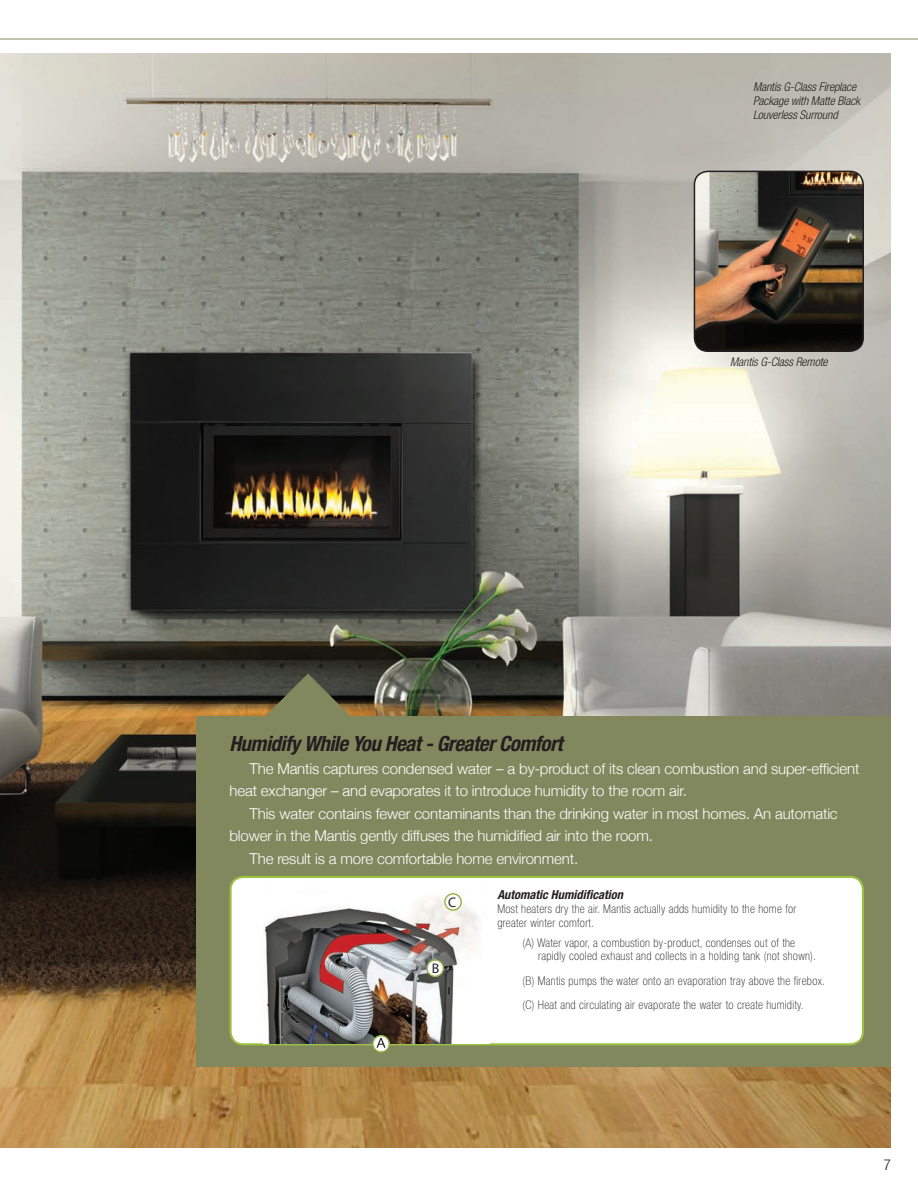
<style>
.page{position:relative;width:918px;height:1188px;background:#fff}
.page>*{position:absolute;margin:0;border:0;box-sizing:border-box;transform-origin:0 0}
.t1{font:italic 700 condensed 21px "Helvetica Neue";letter-spacing:-.025em;color:#231f20}
.t2{font:300 15px "Helvetica Neue";letter-spacing:-.01em;color:#fff}
.t3{font:300 condensed 15px "Helvetica Neue";color:#231f20}
.t4{font:13.95px "Myriad";color:#231f20}
.t5{font:italic 700 condensed 12.45px "Helvetica Neue";color:#231f20}
.t6{font:100 condensed 12px/13.8px "Helvetica Neue";letter-spacing:.025em;color:#231f20}
.t7{font:italic 300 condensed 12px/14.4px "Helvetica Neue";letter-spacing:-.01em;color:#231f20}
</style>
<div class="page">
<img style="left:0;top:54px;width:891px;height:1094px">
<svg style="left:266px;top:673px;width:84px;height:43px;background:#616449"></svg>
<div style="left:196px;top:716px;width:695px;height:351px;background:#81885e"></div>
<div style="left:231px;top:877px;width:632px;height:167px;background:#fff;border-radius:13px"></div>
<div style="left:229px;top:876px;width:635px;height:169px;border:2px solid #9cc040;border-radius:13px"></div>
<img style="left:263px;top:893px;width:227px;height:150px">
<svg style="left:373px;top:1036px;width:16px;height:16px"></svg>
<div style="left:372px;top:1035px;width:18px;height:18px;border:1px solid #93b448;border-radius:50%"></div>
<svg style="left:377px;top:1038px;width:9px;height:10px"></svg>
<svg style="left:427px;top:960px;width:16px;height:16px"></svg>
<div style="left:426px;top:959px;width:18px;height:18px;border:1px solid #93b448;border-radius:50%"></div>
<svg style="left:445px;top:894px;width:16px;height:16px"></svg>
<div style="left:444px;top:893px;width:18px;height:18px;border:1px solid #93b448;border-radius:50%"></div>
<hr style="left:0;top:39px;width:918px;height:1px;background:#81885e">
<img style="left:694px;top:171px;width:169px;height:180px">
<div style="left:694px;top:171px;width:170px;height:181px;border:2px solid #231f20;border-radius:14px"></div>
<p class="t7" style="left:753px;top:79px;width:109px">Mantis G-Class Fireplace<br>Package with Matte Black<br>Louverless Surround</p>
<p class="t7" style="left:730px;top:354px;width:99px">Mantis G-Class Remote</p>
<p class="t1" style="left:230px;top:731px;width:335px">Humidify While You Heat - Greater Comfort</p>
<p class="t2" style="left:250px;top:759px;width:611px">The Mantis captures condensed water – a by-product of its clean combustion and super-efficient</p>
<p class="t2" style="left:230px;top:782px;width:459px">heat exchanger – and evaporates it to introduce humidity to the room air.</p>
<p class="t2" style="left:250px;top:804px;width:590px">This water contains fewer contaminants than the drinking water in most homes. An automatic</p>
<p class="t2" style="left:230px;top:827px;width:425px">blower in the Mantis gently diffuses the humidified air into the room.</p>
<p class="t2" style="left:250px;top:849px;width:330px">The result is a more comfortable home environment.</p>
<p class="t4" style="left:448px;top:895px;width:10px">C</p>
<p class="t4" style="left:432px;top:961px;width:9px">B</p>
<p class="t5" style="left:497px;top:887px;width:127px">Automatic Humidification</p>
<p class="t6" style="left:497px;top:902px;width:301px">Most heaters dry the air. Mantis actually adds humidity to the home for greater winter comfort.</p>
<p class="t6" style="left:538px;top:935px;width:279px;text-indent:-16px">(A) Water vapor, a combustion by-product, condenses out of the rapidly cooled exhaust and collects in a holding tank (not shown).</p>
<p class="t6" style="left:522px;top:973px;width:304px">(B) Mantis pumps the water onto an evaporation tray above the firebox.</p>
<p class="t6" style="left:522px;top:998px;width:283px">(C) Heat and circulating air evaporate the water to create humidity.</p>
<p class="t3" style="left:884px;top:1156px;width:9px">7</p>
</div>
